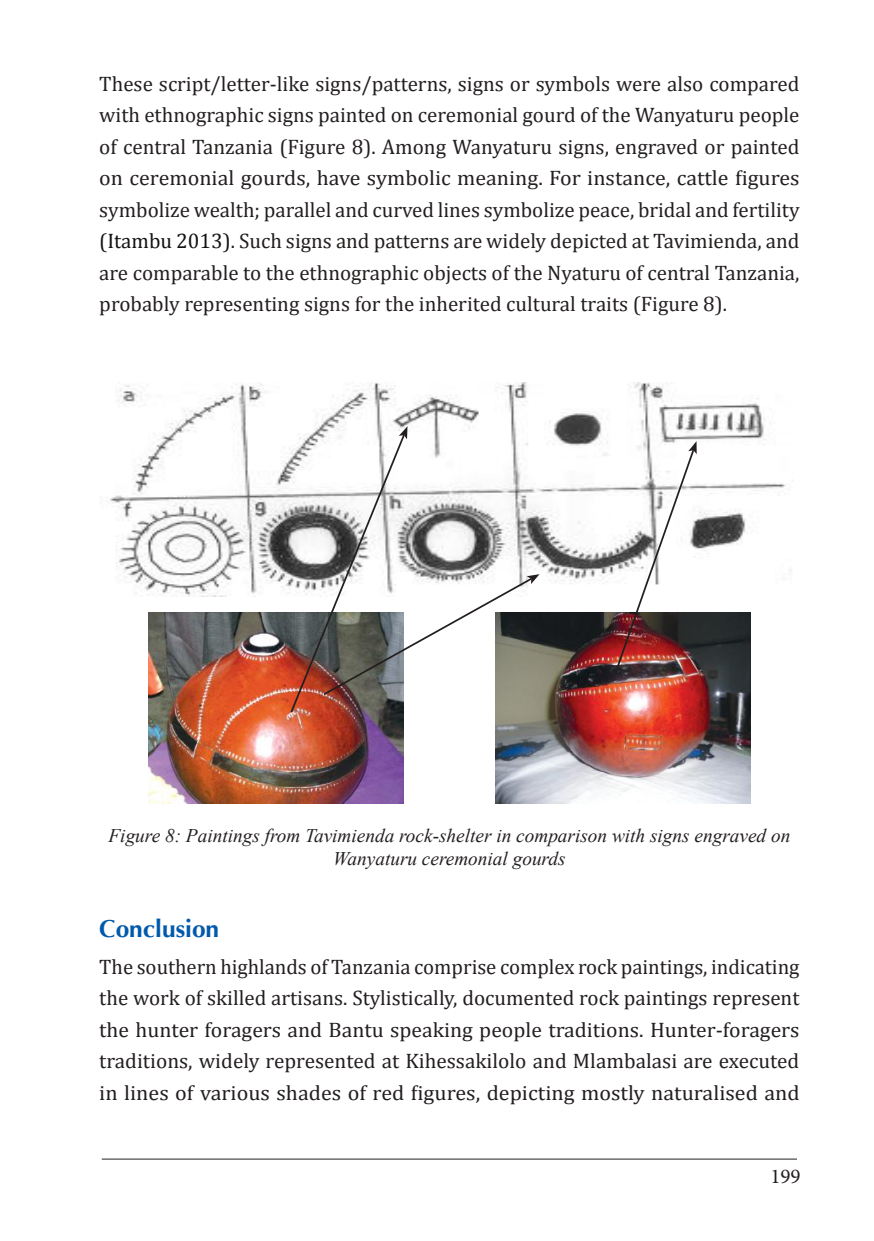
<style>
.page{position:relative;width:874px;height:1241px;background:#fff}
.page>*{position:absolute;margin:0;border:0;box-sizing:border-box;transform-origin:0 0}
.t1{font:700 24.5px "Optima";color:#0059ab}
.t2{font:21px/31.5px "Cambria";color:#241f1f;text-align:justify}
.t3{font:21px "Minion Pro";color:#241f1f}
.t4{font:italic 19.25px/23.1px "Times New Roman";color:#241f1f;text-align:center}
.s1{color:#141314}
</style>
<div class="page">
<hr style="left:102px;top:1158px;width:694px;height:1px;background:#241f1f">
<img style="left:109px;top:382px;width:683px;height:214px">
<img style="left:148px;top:612px;width:255px;height:191px">
<img style="left:495px;top:612px;width:255px;height:191px">
<svg style="left:289px;top:426px;width:250px;height:288px"></svg>
<svg style="left:614px;top:441px;width:82px;height:229px"></svg>
<p class="t2" style="left:99px;top:68px;width:701px">These script/letter-like signs/patterns, signs or symbols were also compared with ethnographic signs painted on ceremonial gourd of the Wanyaturu people of central Tanzania (Figure 8). Among Wanyaturu signs, engraved or painted on ceremonial gourds, have symbolic meaning. For instance, cattle figures symbolize wealth; parallel and curved lines symbolize peace, bridal and fertility <span class="s1">(Itambu 2013)</span>. Such signs and patterns are widely depicted at Tavimienda, and are comparable to the ethnographic objects of the Nyaturu of central Tanzania, probably representing signs for the inherited cultural traits (Figure 8).</p>
<p class="t4" style="left:108px;top:823px;width:683px">Figure 8: Paintings from Tavimienda rock-shelter in comparison with signs engraved on<br>Wanyaturu ceremonial gourds</p>
<p class="t1" style="left:99px;top:914px;width:121px">Conclusion</p>
<p class="t2" style="left:99px;top:950px;width:701px">The southern highlands of Tanzania comprise complex rock paintings, indicating the work of skilled artisans. Stylistically, documented rock paintings represent the hunter foragers and Bantu speaking people traditions. Hunter-foragers traditions, widely represented at Kihessakilolo and Mlambalasi are executed in lines of various shades of red figures, depicting mostly naturalised and</p>
<p class="t3" style="left:770px;top:1161px;width:32px">199</p>
</div>
